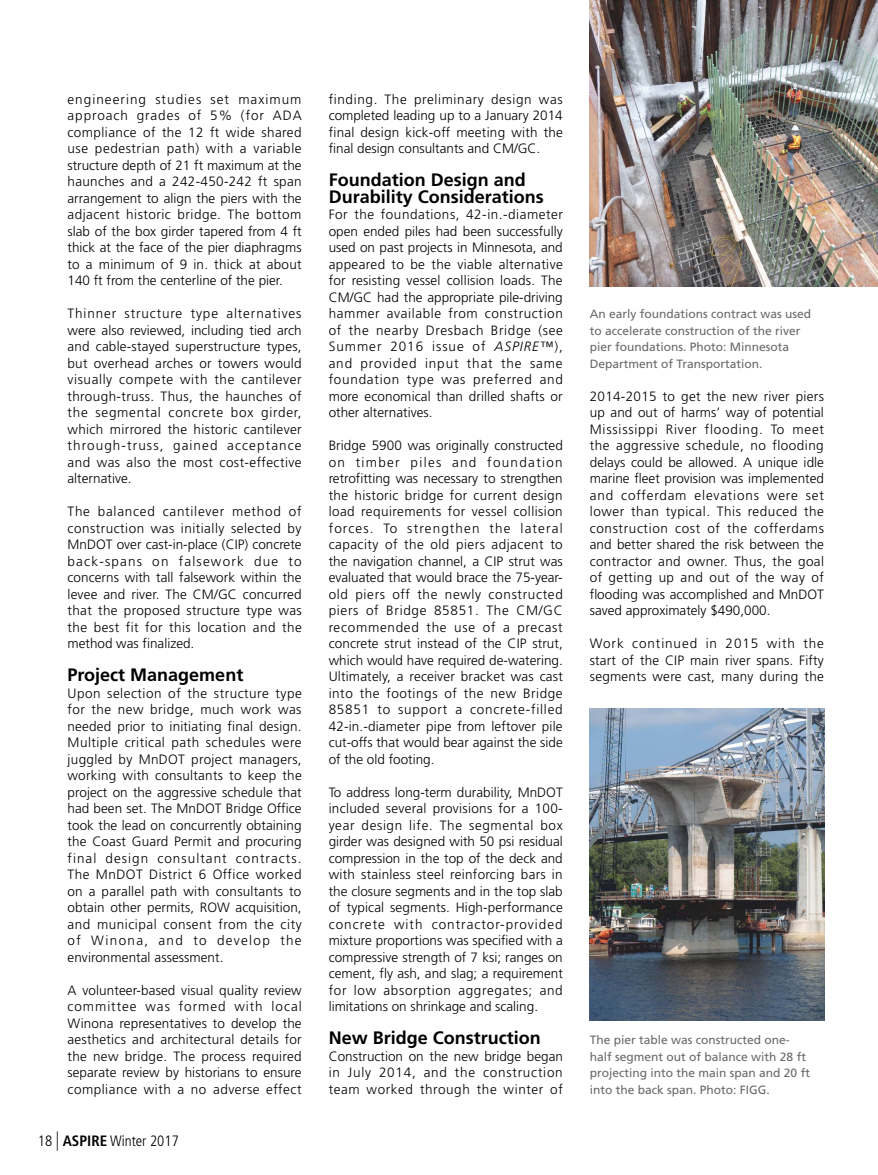
<style>
.page{position:relative;width:878px;height:1175px;background:#fff}
.page>*{position:absolute;margin:0;border:0;box-sizing:border-box;transform-origin:0 0}
.t1{font:700 18px/16.5px "Frutiger LT Std";color:#000}
.t2{font:300 condensed 15px "Frutiger LT Std";color:#000}
.t3{font:300 13.5px/16.5px "Frutiger LT Std";letter-spacing:.005em;color:#000;text-align:justify}
.t4{font:12px/16.5px "Frutiger LT Std";color:#66696c}
.s1{font-size:19.5px}
.s2{font-weight:700}
.s3{font-style:italic}
</style>
<div class="page">
<img style="left:589px;top:708px;width:235px;height:312px">
<img style="left:590px;top:0;width:288px;height:287px">
<p class="t3" style="left:68px;top:92px;width:236px">engineering studies set maximum approach grades of 5% (for ADA compliance of the 12 ft wide shared use pedestrian path) with a variable structure depth of 21 ft maximum at the haunches and a 242-450-242 ft span arrangement to align the piers with the adjacent historic bridge. The bottom slab of the box girder tapered from 4 ft thick at the face of the pier diaphragms to a minimum of 9 in. thick at about 140 ft from the centerline of the pier.</p>
<p class="t3" style="left:68px;top:306px;width:236px">Thinner structure type alternatives were also reviewed, including tied arch and cable-stayed superstructure types, but overhead arches or towers would visually compete with the cantilever through-truss. Thus, the haunches of the segmental concrete box girder, which mirrored the historic cantilever through-truss, gained acceptance and was also the most cost-effective alternative.</p>
<p class="t3" style="left:68px;top:504px;width:236px">The balanced cantilever method of construction was initially selected by MnDOT over cast-in-place (CIP) concrete back-spans on falsework due to concerns with tall falsework within the levee and river. The CM/GC concurred that the proposed structure type was the best fit for this location and the method was finalized.</p>
<p class="t1" style="left:68px;top:668px;width:177px">Project Management</p>
<p class="t3" style="left:68px;top:686px;width:236px">Upon selection of the structure type for the new bridge, much work was needed prior to initiating final design.<br>Multiple critical path schedules were juggled by MnDOT project managers, working with consultants to keep the project on the aggressive schedule that had been set. The MnDOT Bridge Office took the lead on concurrently obtaining the Coast Guard Permit and procuring final design consultant contracts.<br>The MnDOT District 6 Office worked on a parallel path with consultants to obtain other permits, ROW acquisition, and municipal consent from the city of Winona, and to develop the environmental assessment.</p>
<p class="t3" style="left:68px;top:983px;width:236px">A volunteer-based visual quality review committee was formed with local Winona representatives to develop the aesthetics and architectural details for the new bridge. The process required separate review by historians to ensure compliance with a no adverse effect</p>
<p class="t2" style="left:38px;top:1134px;width:142px">18 <span class="s1">|</span> <span class="s2">ASPIRE</span> Winter 2017</p>
<p class="t3" style="left:328px;top:92px;width:236px">finding. The preliminary design was completed leading up to a January 2014 final design kick-off meeting with the final design consultants and CM/GC.</p>
<p class="t1" style="left:328px;top:173px;width:217px">Foundation Design and<br>Durability Considerations</p>
<p class="t3" style="left:328px;top:207px;width:236px">For the foundations, 42-in.-diameter open ended piles had been successfully used on past projects in Minnesota, and appeared to be the viable alternative for resisting vessel collision loads. The CM/GC had the appropriate pile-driving hammer available from construction of the nearby Dresbach Bridge (see Summer 2016 issue of <span class="s3">ASPIRE</span>™), and provided input that the same foundation type was preferred and more economical than drilled shafts or other alternatives.</p>
<p class="t3" style="left:328px;top:438px;width:236px">Bridge 5900 was originally constructed on timber piles and foundation retrofitting was necessary to strengthen the historic bridge for current design load requirements for vessel collision forces. To strengthen the lateral capacity of the old piers adjacent to the navigation channel, a CIP strut was evaluated that would brace the 75-year&shy;old piers off the newly constructed piers of Bridge 85851. The CM/GC recommended the use of a precast concrete strut instead of the CIP strut, which would have required de-watering.<br>Ultimately, a receiver bracket was cast into the footings of the new Bridge 85851 to support a concrete-filled 42-in.-diameter pipe from leftover pile cut-offs that would bear against the side of the old footing.</p>
<p class="t3" style="left:328px;top:785px;width:236px">To address long-term durability, MnDOT included several provisions for a 100- year design life. The segmental box girder was designed with 50 psi residual compression in the top of the deck and with stainless steel reinforcing bars in the closure segments and in the top slab of typical segments. High-performance concrete with contractor-provided mixture proportions was specified with a compressive strength of 7 ksi; ranges on cement, fly ash, and slag; a requirement for low absorption aggregates; and limitations on shrinkage and scaling.</p>
<p class="t1" style="left:328px;top:1031px;width:214px">New Bridge Construction</p>
<p class="t3" style="left:328px;top:1049px;width:236px">Construction on the new bridge began in July 2014, and the construction team worked through the winter of</p>
<p class="t4" style="left:590px;top:307px;width:223px">An early foundations contract was used to accelerate construction of the river pier foundations. Photo: Minnesota Department of Transportation.</p>
<p class="t3" style="left:590px;top:389px;width:236px">2014-2015 to get the new river piers up and out of harms’ way of potential Mississippi River flooding. To meet the aggressive schedule, no flooding delays could be allowed. A unique idle marine fleet provision was implemented and cofferdam elevations were set lower than typical. This reduced the construction cost of the cofferdams and better shared the risk between the contractor and owner. Thus, the goal of getting up and out of the way of flooding was accomplished and MnDOT saved approximately $490,000.</p>
<p class="t3" style="left:590px;top:636px;width:236px">Work continued in 2015 with the start of the CIP main river spans. Fifty segments were cast, many during the</p>
<p class="t4" style="left:590px;top:1033px;width:222px">The pier table was constructed one&shy;half segment out of balance with 28 ft projecting into the main span and 20 ft into the back span. Photo: FIGG.</p>
</div>
